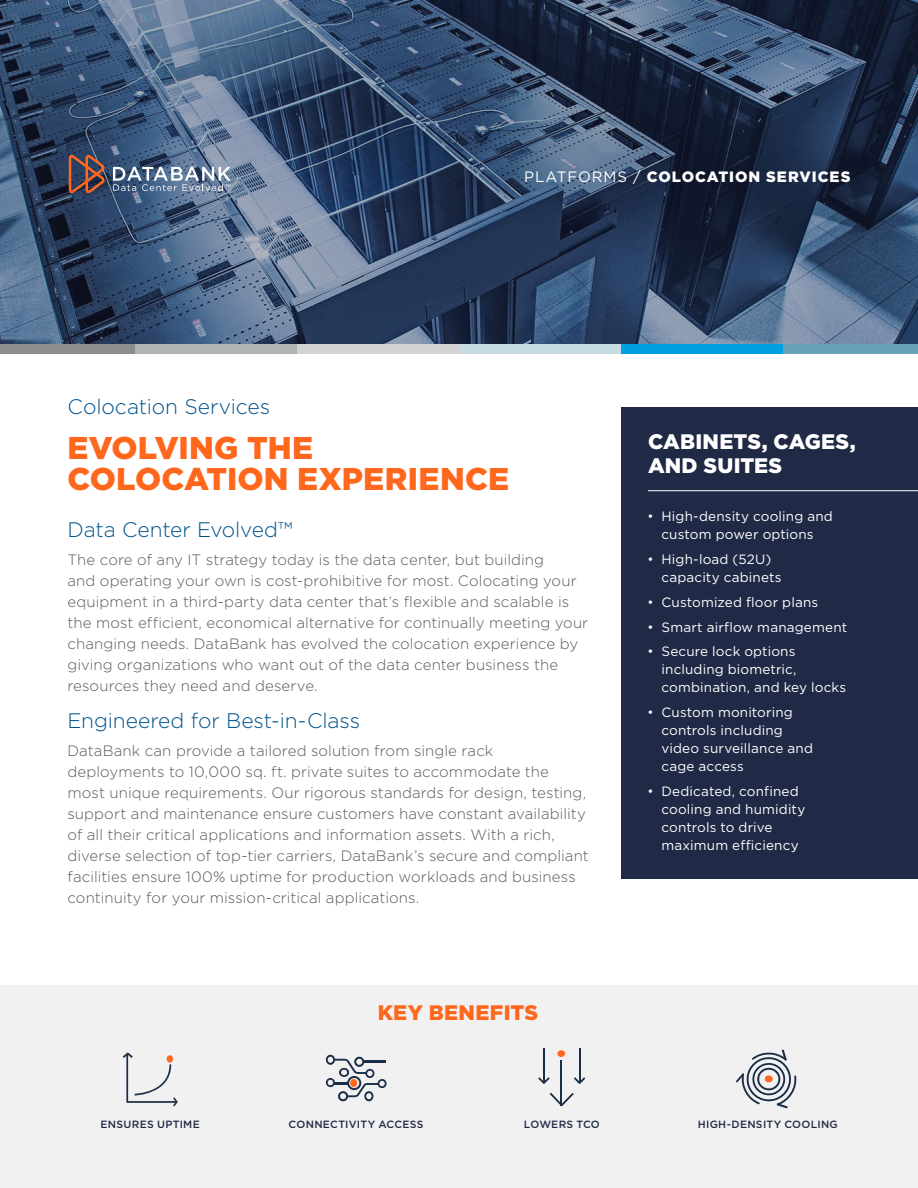
<style>
.page{position:relative;width:918px;height:1188px;background:#fff}
.page>*{position:absolute;margin:0;border:0;box-sizing:border-box;transform-origin:0 0}
.t1{font:900 31.5px/31.5px "Gotham";letter-spacing:.005em;color:#ff671d}
.t2{font:300 21px "Gotham";letter-spacing:-.005em;color:#00538b}
.t3{font:900 21px/24px "Gotham";letter-spacing:.005em;color:#fff}
.t4{font:900 21px "Gotham";letter-spacing:.015em;color:#ff671d}
.t5{font:300 15px/21px "Gotham";letter-spacing:.005em;color:#58595b}
.t6{font:900 15px "Gotham";letter-spacing:.06em;color:#fff}
.t7{font:13.5px/18px "Gotham";letter-spacing:.01em;color:#fff}
.t8{font:500 10.5px "Gotham";letter-spacing:.03em;color:#202945}
.t9{font:500 10.5px "Gotham";letter-spacing:.005em;color:#202945}
.s1{font-weight:400}
.s2{font-family:"Arial"}
</style>
<div class="page">
<svg style="left:0;top:0;width:918px;height:344px;background:#374c6a"></svg>
<div style="left:621px;top:408px;width:297px;height:471px;background:#202945"></div>
<hr style="left:648px;top:490px;width:270px;height:1px;background:#fff">
<div style="left:0;top:986px;width:918px;height:202px;background:#f1f1f1"></div>
<svg style="left:69px;top:155px;width:36px;height:38px"></svg>
<svg style="left:113px;top:167px;width:118px;height:24px"></svg>
<div style="left:0;top:344px;width:135px;height:10px;background:#8c8e8d"></div>
<div style="left:135px;top:344px;width:162px;height:10px;background:#b1b4b5"></div>
<div style="left:297px;top:344px;width:162px;height:10px;background:#d3d3d3"></div>
<div style="left:459px;top:344px;width:162px;height:10px;background:#c7dbe3"></div>
<div style="left:621px;top:344px;width:162px;height:10px;background:#00a1e0"></div>
<div style="left:783px;top:344px;width:135px;height:10px;background:#68a2b9"></div>
<svg style="left:123px;top:1052px;width:55px;height:54px"></svg>
<div style="left:167px;top:1055px;width:6px;height:8px;background:#ff681d;border-radius:50%"></div>
<svg style="left:736px;top:1050px;width:61px;height:58px"></svg>
<div style="left:765px;top:1075px;width:8px;height:7px;background:#ff681d;border-radius:50%"></div>
<svg style="left:326px;top:1055px;width:61px;height:46px"></svg>
<svg style="left:550px;top:1093px;width:24px;height:13px"></svg>
<hr style="left:560px;top:1060px;width:2px;height:45px;background:#1b2e48">
<svg style="left:538px;top:1077px;width:12px;height:7px"></svg>
<hr style="left:543px;top:1048px;width:2px;height:35px;background:#1b2e48">
<svg style="left:574px;top:1077px;width:11px;height:7px"></svg>
<hr style="left:579px;top:1048px;width:2px;height:35px;background:#1b2e48">
<div style="left:557px;top:1050px;width:8px;height:7px;background:#ff681d;border-radius:50%"></div>
<p class="t6" style="left:524px;top:166px;width:328px"><span class="s1">PLATFORMS /</span> COLOCATION SERVICES</p>
<h2 class="t2" style="left:68px;top:393px;width:204px">Colocation Services</h2>
<h1 class="t1" style="left:68px;top:431px;width:443px">EVOLVING THE<br>COLOCATION EXPERIENCE</h1>
<h2 class="t2" style="left:68px;top:516px;width:227px">Data Center Evolved™</h2>
<p class="t5" style="left:68px;top:548px;width:522px">The core of any IT strategy today is the data center, but building<br>and operating your own is cost-prohibitive for most. Colocating your equipment in a third-party data center that’s flexible and scalable is the most efficient, economical alternative for continually meeting your changing needs. DataBank has evolved the colocation experience by giving organizations who want out of the data center business the resources they need and deserve.</p>
<h2 class="t2" style="left:68px;top:707px;width:294px">Engineered for Best-in-Class</h2>
<p class="t5" style="left:68px;top:740px;width:523px">DataBank can provide a tailored solution from single rack deployments to 10,000 sq. ft. private suites to accommodate the most unique requirements. Our rigorous standards for design, testing, support and maintenance ensure customers have constant availability of all their critical applications and information assets. With a rich, diverse selection of top-tier carriers, DataBank’s secure and compliant facilities ensure 100% uptime for production workloads and business continuity for your mission-critical applications.</p>
<h2 class="t4" style="left:378px;top:998px;width:162px">KEY BENEFITS</h2>
<h2 class="t3" style="left:648px;top:429px;width:209px">CABINETS, CAGES,<br>AND SUITES</h2>
<p class="t7" style="left:648px;top:507px;width:186px;text-align:center"><span class="s2">•</span> High-density cooling and custom power options</p>
<p class="t7" style="left:662px;top:550px;width:121px;text-indent:-14px"><span class="s2">•</span> High-load (52U) capacity cabinets</p>
<p class="t7" style="left:648px;top:593px;width:172px"><span class="s2">•</span> Customized floor plans</p>
<p class="t7" style="left:648px;top:618px;width:201px"><span class="s2">•</span> Smart airflow management</p>
<p class="t7" style="left:662px;top:642px;width:186px;text-indent:-14px"><span class="s2">•</span> Secure lock options including biometric, combination, and key locks</p>
<p class="t7" style="left:662px;top:703px;width:153px;text-indent:-14px"><span class="s2">•</span> Custom monitoring controls including video surveillance and cage access</p>
<p class="t7" style="left:662px;top:782px;width:145px;text-indent:-14px"><span class="s2">•</span> Dedicated, confined cooling and humidity controls to drive maximum efficiency</p>
<p class="t8" style="left:101px;top:1117px;width:101px">ENSURES UPTIME</p>
<p class="t8" style="left:289px;top:1117px;width:136px">CONNECTIVITY ACCESS</p>
<p class="t9" style="left:524px;top:1117px;width:77px">LOWERS TCO</p>
<p class="t8" style="left:698px;top:1117px;width:142px">HIGH-DENSITY COOLING</p>
</div>
